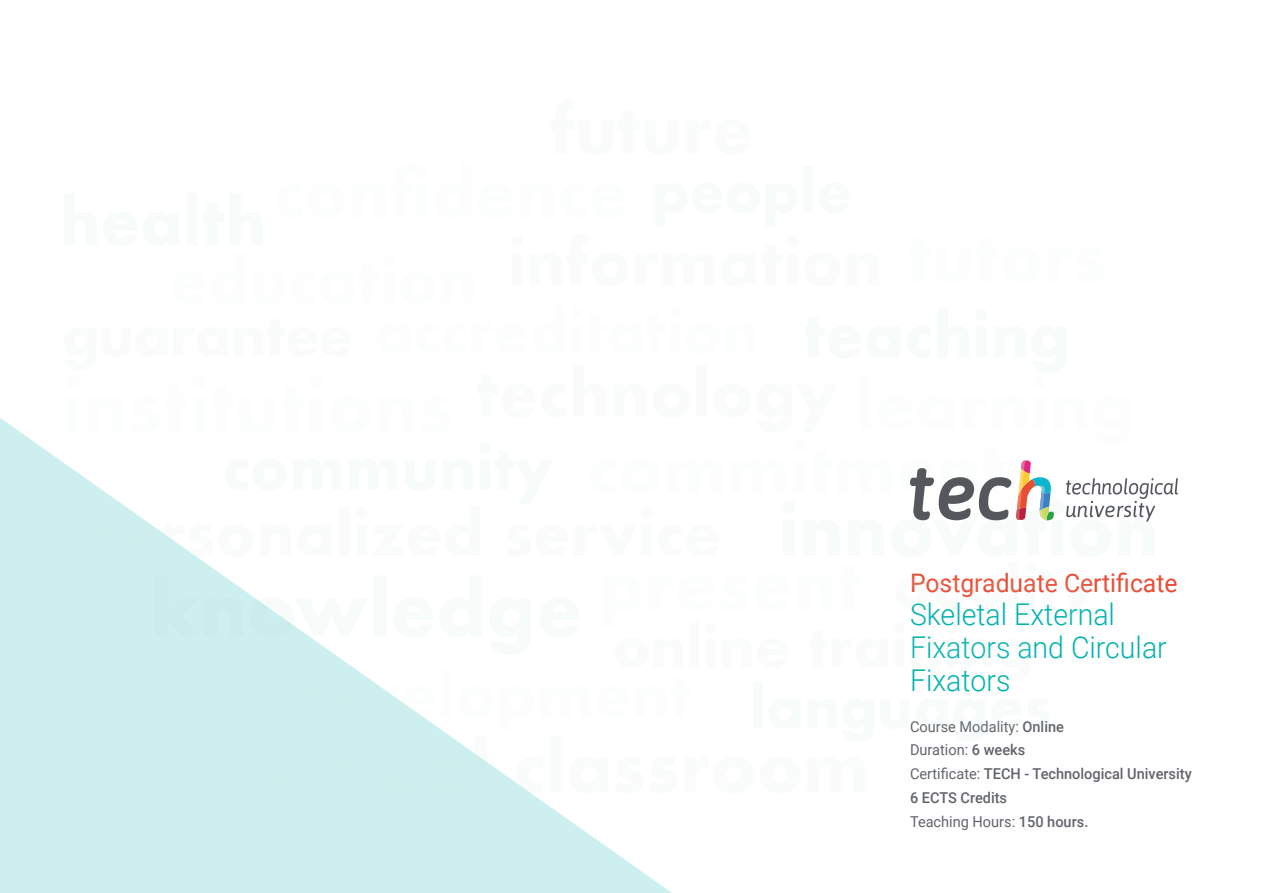
<style>
.page{position:relative;width:1263px;height:893px;background:#fff}
.page>*{position:absolute;margin:0;border:0;box-sizing:border-box;transform-origin:0 0}
.t1{font:300 30px/33px "Roboto";color:#00b2af;scale:.95 1}
.t2{font:25.5px "Roboto";color:#e94d35}
.t3{font:500 15px/23.7px "Roboto";color:#61646a}
.s1{font-weight:400}
</style>
<div class="page">
<svg style="left:0;top:418px;width:672px;height:475px;background:#d1f0f0"></svg>
<svg style="left:64px;top:418px;width:1114px;height:376px"></svg>
<h2 class="t2" style="left:910px;top:565px;width:269px">Postgraduate Certificate</h2>
<h1 class="t1" style="left:910px;top:597px;width:272px">Skeletal External<br>Fixators and Circular<br>Fixators</h1>
<p class="t3" style="left:910px;top:714px;width:283px"><span class="s1">Course Modality:</span> Online<br><span class="s1">Duration:</span> 6 weeks<br><span class="s1">Certificate:</span> TECH - Technological University<br>6 ECTS Credits<br><span class="s1">Teaching Hours:</span> 150 hours.</p>
</div>
